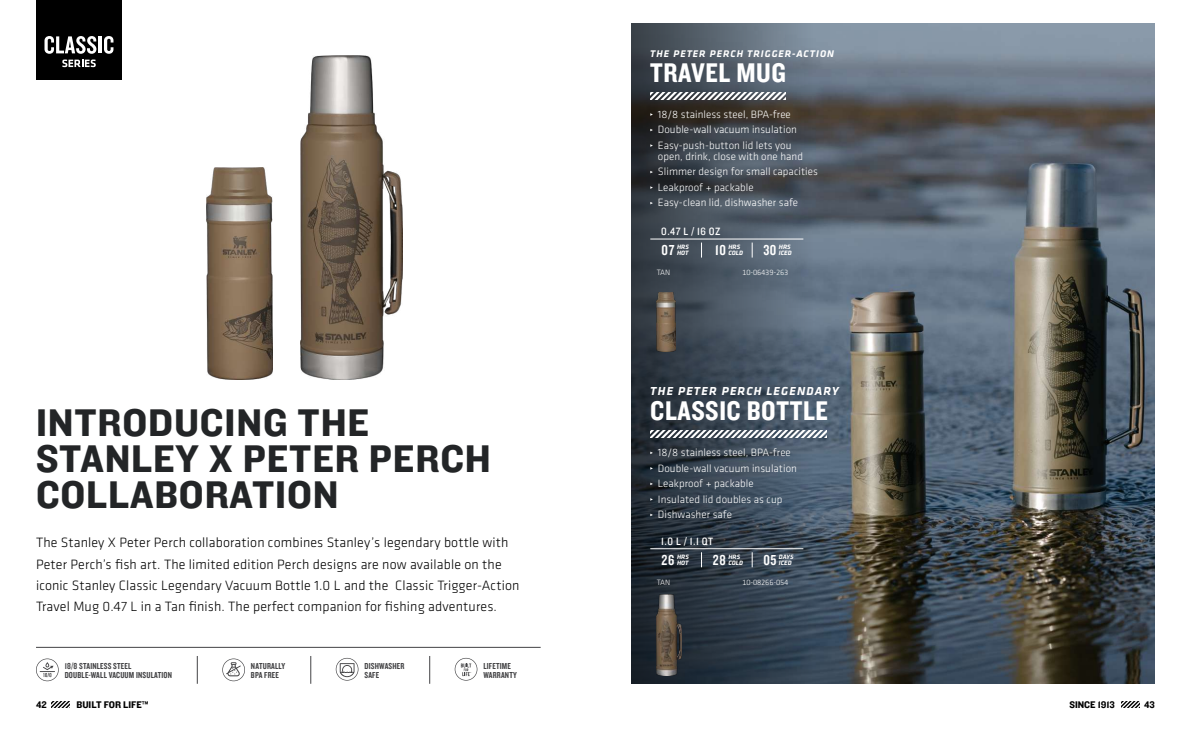
<style>
.page{position:relative;width:1191px;height:736px;background:#fff}
.page>*{position:absolute;margin:0;border:0;box-sizing:border-box;transform-origin:0 0}
.t1{font:40px/36px "Knockout 51 Middleweight";letter-spacing:.02em;color:#232527}
.t2{font:28px "Knockout 50 Welterweight";letter-spacing:.02em;color:#fff}
.t3{font:15px "Knockout 49 Liteweight";letter-spacing:.04em;color:#fff}
.t4{font:300 14px/21px "Klavika";letter-spacing:.01em;color:#000}
.t5{font:italic 700 12px "Klavika";letter-spacing:.1em;color:#fff}
.t6{font:300 11px/15.5px "Klavika";letter-spacing:.005em;color:#fff}
.t7{font:11px "Knockout 30 Junior Welterwt";letter-spacing:.04em;color:#fff}
.t8{font:italic 700 10px "Klavika";letter-spacing:.1em;color:#fff}
.t9{font:10px "Knockout 51 Middleweight";color:#000}
.t10{font:9px/9px "Knockout 49 Liteweight";letter-spacing:.02em;color:#434345}
.t11{font:300 8px "Klavika";letter-spacing:-.02em;color:#fff}
.t12{font:italic 700 6.5px/5.8px "Klavika";color:#fff}
</style>
<div class="page">
<svg style="left:51px;top:701px;width:18px;height:6px"></svg>
<svg style="left:1122px;top:701px;width:18px;height:6px"></svg>
<img style="left:206px;top:168px;width:67px;height:211px">
<img style="left:300px;top:55px;width:103px;height:324px">
<hr style="left:36px;top:647px;width:504px;height:1px;background:#434345">
<svg style="left:222px;top:658px;width:23px;height:23px"></svg>
<svg style="left:336px;top:657px;width:22px;height:23px"></svg>
<svg style="left:36px;top:658px;width:23px;height:23px"></svg>
<svg style="left:455px;top:657px;width:22px;height:23px"></svg>
<svg style="left:197px;top:656px;width:1px;height:27px"></svg>
<svg style="left:310px;top:656px;width:1px;height:27px"></svg>
<svg style="left:429px;top:656px;width:1px;height:27px"></svg>
<img style="left:830px;top:23px;width:325px;height:660px">
<svg style="left:631px;top:23px;width:199px;height:660px;background:#3f4a56"></svg>
<hr style="left:650px;top:548px;width:153px;height:1px;background:#fff">
<svg style="left:701px;top:552px;width:1px;height:15px"></svg>
<svg style="left:752px;top:552px;width:1px;height:15px"></svg>
<svg style="left:650px;top:430px;width:177px;height:8px"></svg>
<hr style="left:650px;top:238px;width:153px;height:1px;background:#fff">
<svg style="left:701px;top:242px;width:1px;height:15px"></svg>
<svg style="left:752px;top:242px;width:1px;height:15px"></svg>
<svg style="left:650px;top:92px;width:135px;height:7px"></svg>
<img style="left:656px;top:594px;width:26px;height:81px">
<img style="left:657px;top:292px;width:18px;height:59px">
<div style="left:36px;top:0;width:86px;height:80px;background:#000"></div>
<hr style="left:98px;top:36px;width:4px;height:17px;background:#fff">
<svg style="left:104px;top:36px;width:9px;height:18px"></svg>
<svg style="left:44px;top:36px;width:52px;height:31px"></svg>
<p class="t8" style="left:650px;top:48px;width:185px">THE PETER PERCH TRIGGER-ACTION</p>
<h2 class="t2" style="left:650px;top:54px;width:137px">TRAVEL MUG</h2>
<p class="t6" style="left:658px;top:106px;width:141px">18/8 stainless steel, BPA-free<br>Double-wall vacuum insulation<br>Easy-push-button lid lets you</p>
<p class="t6" style="left:658px;top:148px;width:161px">open, drink, close with one hand<br>Slimmer design for small capacities<br>Leakproof + packable<br>Easy-clean lid, dishwasher safe</p>
<p class="t7" style="left:661px;top:224px;width:61px">0.47 L / 16 OZ</p>
<h3 class="t3" style="left:661px;top:240px;width:14px">07</h3>
<p class="t12" style="left:677px;top:244px;width:13px">HRS<br>HOT</p>
<h3 class="t3" style="left:715px;top:240px;width:12px">10</h3>
<h3 class="t3" style="left:763px;top:240px;width:14px">30</h3>
<p class="t12" style="left:728px;top:244px;width:16px">HRS<br>COLD</p>
<p class="t12" style="left:779px;top:244px;width:14px">HRS<br>ICED</p>
<h1 class="t1" style="left:36px;top:403px;width:456px">INTRODUCING THE<br>STANLEY X PETER PERCH<br>COLLABORATION</h1>
<p class="t4" style="left:36px;top:532px;width:485px">The Stanley X Peter Perch collaboration combines Stanley’s legendary bottle with Peter Perch’s fish art. The limited edition Perch designs are now available on the iconic Stanley Classic Legendary Vacuum Bottle 1.0 L and the Classic Trigger-Action Travel Mug 0.47 L in a Tan finish. The perfect companion for fishing adventures.</p>
<p class="t10" style="left:65px;top:660px;width:109px">18/8 STAINLESS STEEL<br>DOUBLE-WALL VACUUM INSULATION</p>
<p class="t10" style="left:251px;top:660px;width:36px">NATURALLY<br>BPA FREE</p>
<p class="t10" style="left:364px;top:660px;width:42px">DISHWASHER<br>SAFE</p>
<p class="t10" style="left:483px;top:660px;width:35px">LIFETIME<br>WARRANTY</p>
<p class="t11" style="left:657px;top:268px;width:15px">TAN</p>
<p class="t11" style="left:742px;top:268px;width:48px">10-06439-263</p>
<p class="t5" style="left:650px;top:384px;width:190px">THE PETER PERCH LEGENDARY</p>
<h2 class="t2" style="left:650px;top:392px;width:179px">CLASSIC BOTTLE</h2>
<p class="t6" style="left:658px;top:445px;width:141px">18/8 stainless steel, BPA-free<br>Double-wall vacuum insulation<br>Leakproof + packable<br>Insulated lid doubles as cup<br>Dishwasher safe</p>
<p class="t7" style="left:661px;top:533px;width:53px">1.0 L / 1.1 QT</p>
<h3 class="t3" style="left:661px;top:550px;width:14px">26</h3>
<p class="t12" style="left:677px;top:554px;width:13px">HRS<br>HOT</p>
<h3 class="t3" style="left:713px;top:550px;width:14px">28</h3>
<h3 class="t3" style="left:763px;top:550px;width:14px">05</h3>
<p class="t12" style="left:728px;top:554px;width:16px">HRS<br>COLD</p>
<p class="t12" style="left:779px;top:554px;width:16px">DAYS<br>ICED</p>
<p class="t11" style="left:657px;top:577px;width:15px">TAN</p>
<p class="t11" style="left:742px;top:577px;width:48px">10-08266-054</p>
<p class="t9" style="left:36px;top:697px;width:12px">42</p>
<p class="t9" style="left:76px;top:697px;width:74px">BUILT FOR LIFE™</p>
<p class="t9" style="left:1069px;top:697px;width:47px">SINCE 1913</p>
<p class="t9" style="left:1144px;top:697px;width:12px">43</p>
</div>
